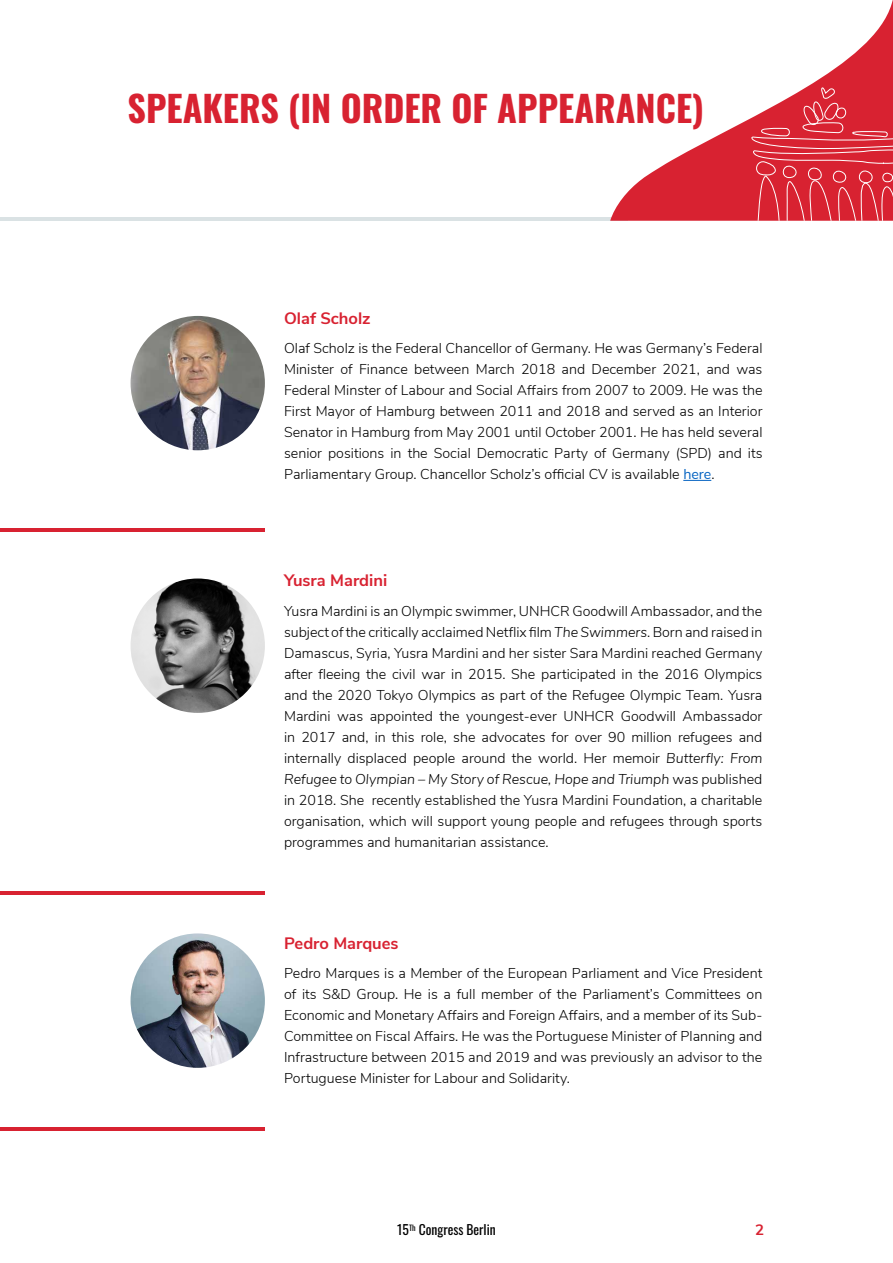
<style>
.page{position:relative;width:893px;height:1263px;background:#fff}
.page>*{position:absolute;margin:0;border:0;box-sizing:border-box;transform-origin:0 0}
.t1{font:700 36px "Oswald";color:#d82231}
.t2{font:700 16.5px "Nunito Sans";color:#d82231}
.t3{font:700 15px "Nunito Sans";color:#d82231}
.t4{font:300 14.25px/21px "Nunito Sans";color:#000;text-align:justify}
.t5{font:13.5px "Oswald";color:#000}
.s1{font-weight:400;color:#0563c1}
.s2{font-style:italic}
</style>
<div class="page">
<hr style="left:0;top:218px;width:628px;height:3px;background:#dae2e4">
<svg style="left:610px;top:0;width:283px;height:221px"></svg>
<svg style="left:751px;top:87px;width:142px;height:134px;background:#dd404d"></svg>
<svg style="left:683px;top:480px;width:28px;height:1px"></svg>
<img style="left:131px;top:316px;width:134px;height:134px;border-radius:67px">
<img style="left:131px;top:578px;width:134px;height:135px;border-radius:67px">
<img style="left:131px;top:933px;width:134px;height:135px;border-radius:67px">
<hr style="left:0;top:529px;width:265px;height:3px;background:#d82231">
<hr style="left:0;top:891px;width:265px;height:3px;background:#d82231">
<hr style="left:0;top:1128px;width:265px;height:3px;background:#d82231">
<h1 class="t1" style="left:128px;top:90px;width:578px">SPEAKERS (IN ORDER OF APPEARANCE)</h1>
<p class="t2" style="left:284px;top:306px;width:88px">Olaf Scholz</p>
<p class="t4" style="left:284px;top:337px;width:480px">Olaf Scholz is the Federal Chancellor of Germany. He was Germany’s Federal Minister of Finance between March 2018 and December 2021, and was Federal Minster of Labour and Social Affairs from 2007 to 2009. He was the First Mayor of Hamburg between 2011 and 2018 and served as an Interior Senator in Hamburg from May 2001 until October 2001. He has held several senior positions in the Social Democratic Party of Germany (SPD) and its Parliamentary Group. Chancellor Scholz’s official CV is available <span class="s1">here</span>.</p>
<p class="t2" style="left:284px;top:569px;width:105px">Yusra Mardini</p>
<p class="t4" style="left:284px;top:599px;width:480px">Yusra Mardini is an Olympic swimmer, UNHCR Goodwill Ambassador, and the subject of the critically acclaimed Netflix film <span class="s2">The Swimmers</span>. Born and raised in Damascus, Syria, Yusra Mardini and her sister Sara Mardini reached Germany after fleeing the civil war in 2015. She participated in the 2016 Olympics and the 2020 Tokyo Olympics as part of the Refugee Olympic Team. Yusra Mardini was appointed the youngest-ever UNHCR Goodwill Ambassador in 2017 and, in this role, she advocates for over 90 million refugees and internally displaced people around the world. Her memoir <span class="s2">Butterfly: From Refugee to Olympian – My Story of Rescue, Hope and Triumph</span> was published in 2018. She recently established the Yusra Mardini Foundation, a charitable organisation, which will support young people and refugees through sports programmes and humanitarian assistance.</p>
<p class="t2" style="left:284px;top:931px;width:116px">Pedro Marques</p>
<p class="t4" style="left:284px;top:962px;width:480px">Pedro Marques is a Member of the European Parliament and Vice President of its S&amp;D Group. He is a full member of the Parliament’s Committees on Economic and Monetary Affairs and Foreign Affairs, and a member of its Sub-Committee on Fiscal Affairs. He was the Portuguese Minister of Planning and Infrastructure between 2015 and 2019 and was previously an advisor to the Portuguese Minister for Labour and Solidarity.</p>
<p class="t5" style="left:397px;top:1218px;width:100px">15<sup>Th</sup> Congress Berlin</p>
<p class="t3" style="left:755px;top:1218px;width:11px">2</p>
</div>
